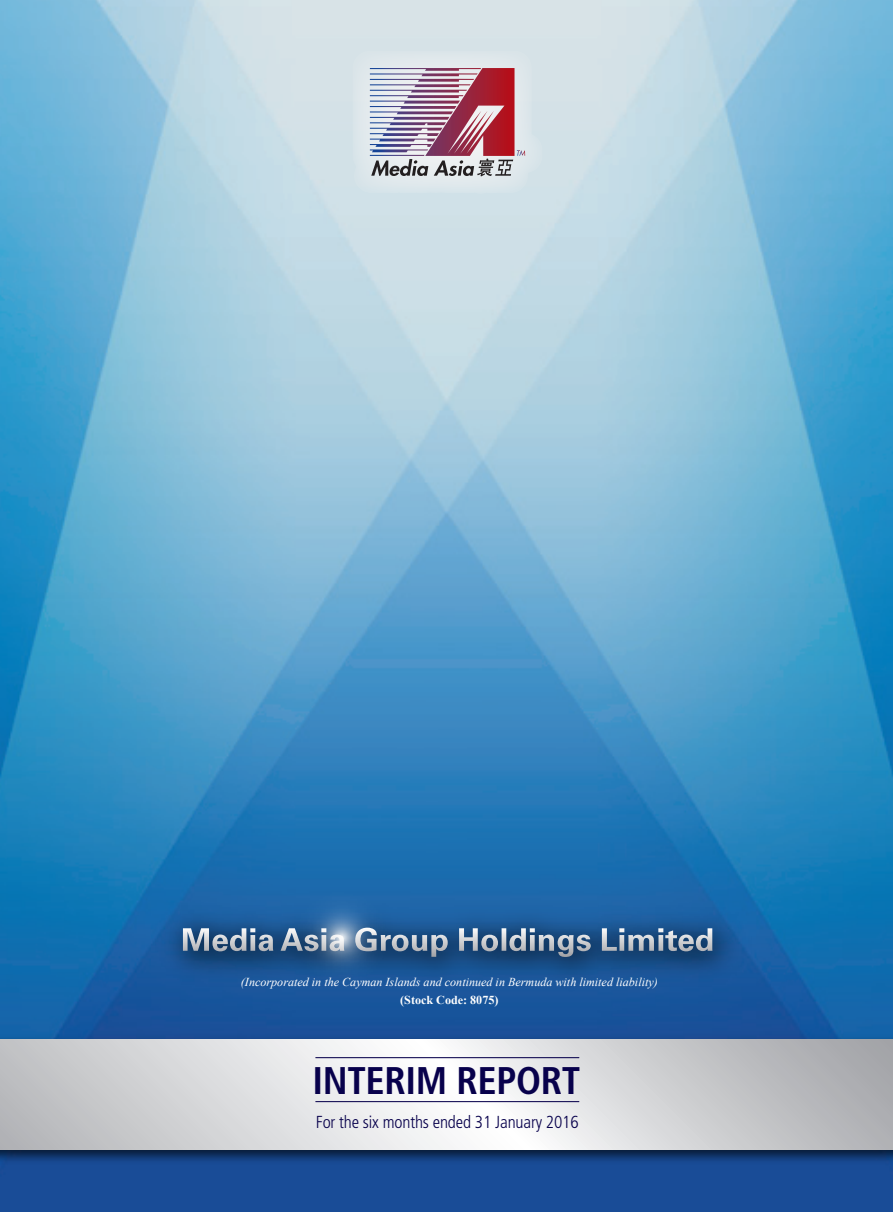
<style>
.page{position:relative;width:893px;height:1212px;background:#fff}
.page>*{position:absolute;margin:0;border:0;box-sizing:border-box;transform-origin:0 0}
.t1{font:700 condensed 38.55px "Frutiger LT Std";letter-spacing:-.01em;color:#08014c}
.t2{font:300 condensed 17.4px "Frutiger LT Std";letter-spacing:-.01em;color:#08014c}
.t3{font:italic 12.15px "Times New Roman";color:#fff}
.t4{font:700 12.15px "Times New Roman";color:#fff}
</style>
<div class="page">
<img style="left:0;top:0;width:893px;height:1212px">
<img style="left:0;top:1031px;width:893px;height:136px">
<svg style="left:0;top:1040px;width:893px;height:110px"></svg>
<hr style="left:315px;top:1101px;width:264px;height:1px;background:#08014c">
<hr style="left:315px;top:1057px;width:264px;height:1px;background:#08014c">
<svg style="left:353px;top:51px;width:189px;height:143px;background:#c3aeba"></svg>
<img style="left:152px;top:896px;width:600px;height:100px">
<svg style="left:183px;top:928px;width:529px;height:23px;background:#607d9c"></svg>
<img style="left:288px;top:884px;width:107px;height:107px">
<p class="t3" style="left:241px;top:973px;width:418px">(Incorporated in the Cayman Islands and continued in Bermuda with limited liability)</p>
<p class="t4" style="left:400px;top:992px;width:100px">(Stock Code: 8075)</p>
<h1 class="t1" style="left:313px;top:1058px;width:269px">INTERIM REPORT</h1>
<h2 class="t2" style="left:316px;top:1111px;width:265px">For the six months ended 31 January 2016</h2>
</div>
